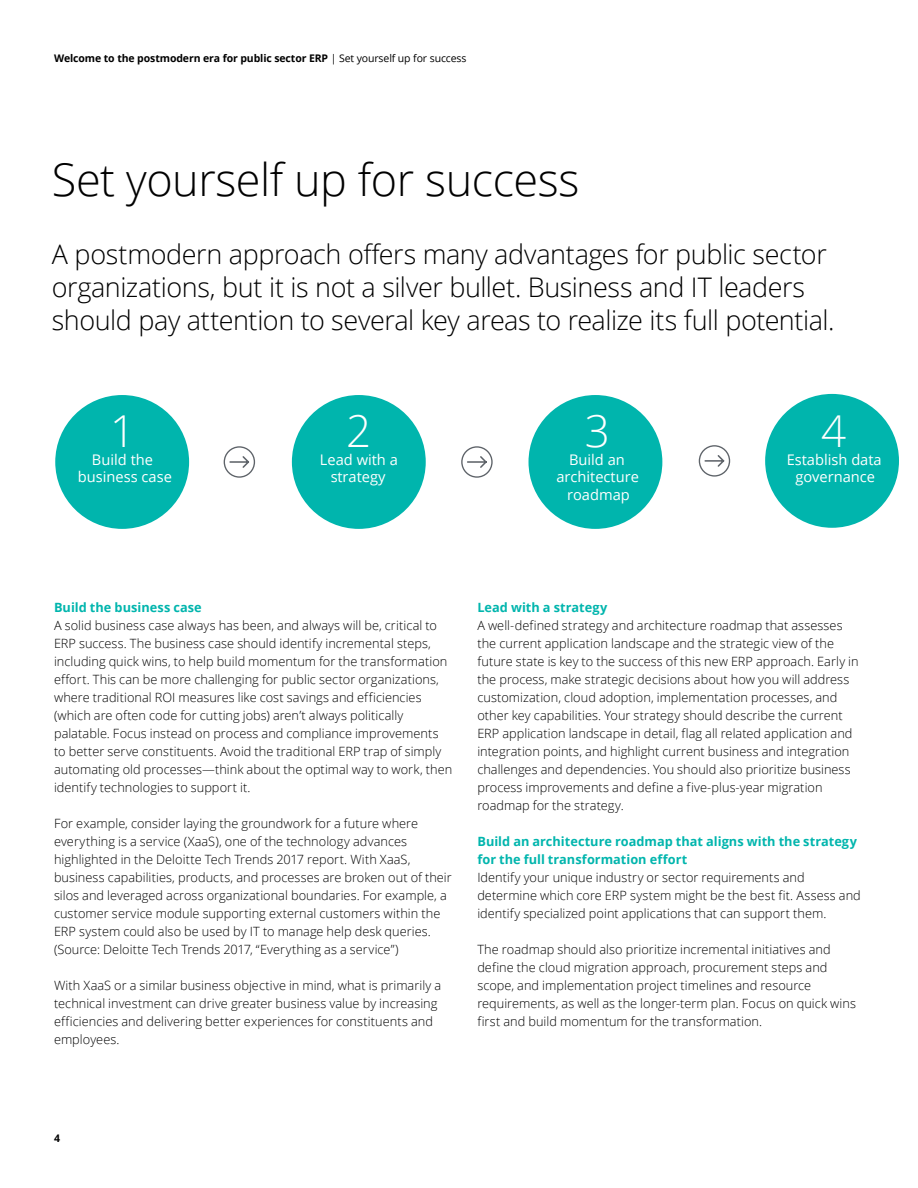
<style>
.page{position:relative;width:918px;height:1188px;background:#fff}
.page>*{position:absolute;margin:0;border:0;box-sizing:border-box;transform-origin:0 0}
.Story_heading_light{font:300 45px "Open Sans";letter-spacing:-.01em;color:#000}
.t1{font:300 43.95px "Open Sans";color:#fff}
.Cover_subheading_lig{font:300 27px/33px "Open Sans";letter-spacing:-.015em;color:#000}
.t2{font:14.7px/17.5px "Open Sans";color:#fff;text-align:center}
.Body_copy__8_5_12pt{font:300 12.75px/18px "Open Sans";letter-spacing:.005em;color:#000}
.Subhead_B__8_5_12pt{font:700 12.75px/18px "Open Sans";letter-spacing:.005em;color:#00b5ad}
.Brochure_title___Lef{font:700 10.5px "Open Sans";letter-spacing:-.01em;color:#000}
.s1{font-weight:400}
</style>
<div class="page">
<svg style="left:224px;top:446px;width:31px;height:32px"></svg>
<svg style="left:461px;top:446px;width:32px;height:32px"></svg>
<svg style="left:699px;top:445px;width:31px;height:32px"></svg>
<div style="left:55px;top:395px;width:134px;height:134px;background:#00b5ad;border-radius:50%"></div>
<div style="left:529px;top:395px;width:133px;height:134px;background:#00b5ad;border-radius:50%"></div>
<div style="left:292px;top:395px;width:134px;height:134px;background:#00b5ad;border-radius:50%"></div>
<div style="left:765px;top:394px;width:134px;height:134px;background:#00b5ad;border-radius:50%"></div>
<p class="Brochure_title___Lef" style="left:54px;top:51px;width:414px">Welcome to the postmodern era for public sector ERP <span class="s1">| Set yourself up for success</span></p>
<p class="Story_heading_light" style="left:52px;top:149px;width:529px">Set yourself up for success</p>
<p class="Cover_subheading_lig" style="left:52px;top:237px;width:784px">A postmodern approach offers many advantages for public sector organizations, but it is not a silver bullet. Business and IT leaders should pay attention to several key areas to realize its full potential.</p>
<h2 class="t1" style="left:110px;top:401px;width:27px">1</h2>
<p class="t2" style="left:78px;top:450px;width:96px">Build the business case</p>
<h2 class="t1" style="left:346px;top:401px;width:27px">2</h2>
<p class="t2" style="left:320px;top:450px;width:80px">Lead with a strategy</p>
<h2 class="t1" style="left:585px;top:401px;width:27px">3</h2>
<p class="t2" style="left:556px;top:450px;width:84px">Build an architecture roadmap</p>
<h2 class="t1" style="left:821px;top:401px;width:27px">4</h2>
<p class="t2" style="left:787px;top:450px;width:97px">Establish data governance</p>
<p class="Subhead_B__8_5_12pt" style="left:54px;top:598px;width:149px">Build the business case</p>
<p class="Body_copy__8_5_12pt" style="left:54px;top:616px;width:400px">A solid business case always has been, and always will be, critical to ERP success. The business case should identify incremental steps, including quick wins, to help build momentum for the transformation effort. This can be more challenging for public sector organizations, where traditional ROI measures like cost savings and efficiencies (which are often code for cutting jobs) aren’t always politically palatable. Focus instead on process and compliance improvements to better serve constituents. Avoid the traditional ERP trap of simply automating old processes—think about the optimal way to work, then identify technologies to support it.</p>
<p class="Body_copy__8_5_12pt" style="left:54px;top:814px;width:399px">For example, consider laying the groundwork for a future where everything is a service (XaaS), one of the technology advances highlighted in the Deloitte Tech Trends 2017 report. With XaaS, business capabilities, products, and processes are broken out of their silos and leveraged across organizational boundaries. For example, a customer service module supporting external customers within the ERP system could also be used by IT to manage help desk queries. (Source: Deloitte Tech Trends 2017, “Everything as a service”)</p>
<p class="Body_copy__8_5_12pt" style="left:54px;top:976px;width:389px">With XaaS or a similar business objective in mind, what is primarily a technical investment can drive greater business value by increasing efficiencies and delivering better experiences for constituents and employees.</p>
<p class="Subhead_B__8_5_12pt" style="left:477px;top:598px;width:132px">Lead with a strategy</p>
<p class="Body_copy__8_5_12pt" style="left:477px;top:616px;width:383px">A well-defined strategy and architecture roadmap that assesses the current application landscape and the strategic view of the future state is key to the success of this new ERP approach. Early in the process, make strategic decisions about how you will address customization, cloud adoption, implementation processes, and other key capabilities. Your strategy should describe the current ERP application landscape in detail, flag all related application and integration points, and highlight current business and integration challenges and dependencies. You should also prioritize business process improvements and define a five-plus-year migration roadmap for the strategy.</p>
<p class="Subhead_B__8_5_12pt" style="left:477px;top:832px;width:381px">Build an architecture roadmap that aligns with the strategy for the full transformation effort</p>
<p class="Body_copy__8_5_12pt" style="left:477px;top:868px;width:385px">Identify your unique industry or sector requirements and determine which core ERP system might be the best fit. Assess and identify specialized point applications that can support them.</p>
<p class="Body_copy__8_5_12pt" style="left:477px;top:940px;width:380px">The roadmap should also prioritize incremental initiatives and define the cloud migration approach, procurement steps and scope, and implementation project timelines and resource requirements, as well as the longer-term plan. Focus on quick wins first and build momentum for the transformation.</p>
<p class="Brochure_title___Lef" style="left:54px;top:1131px;width:7px">4</p>
</div>
